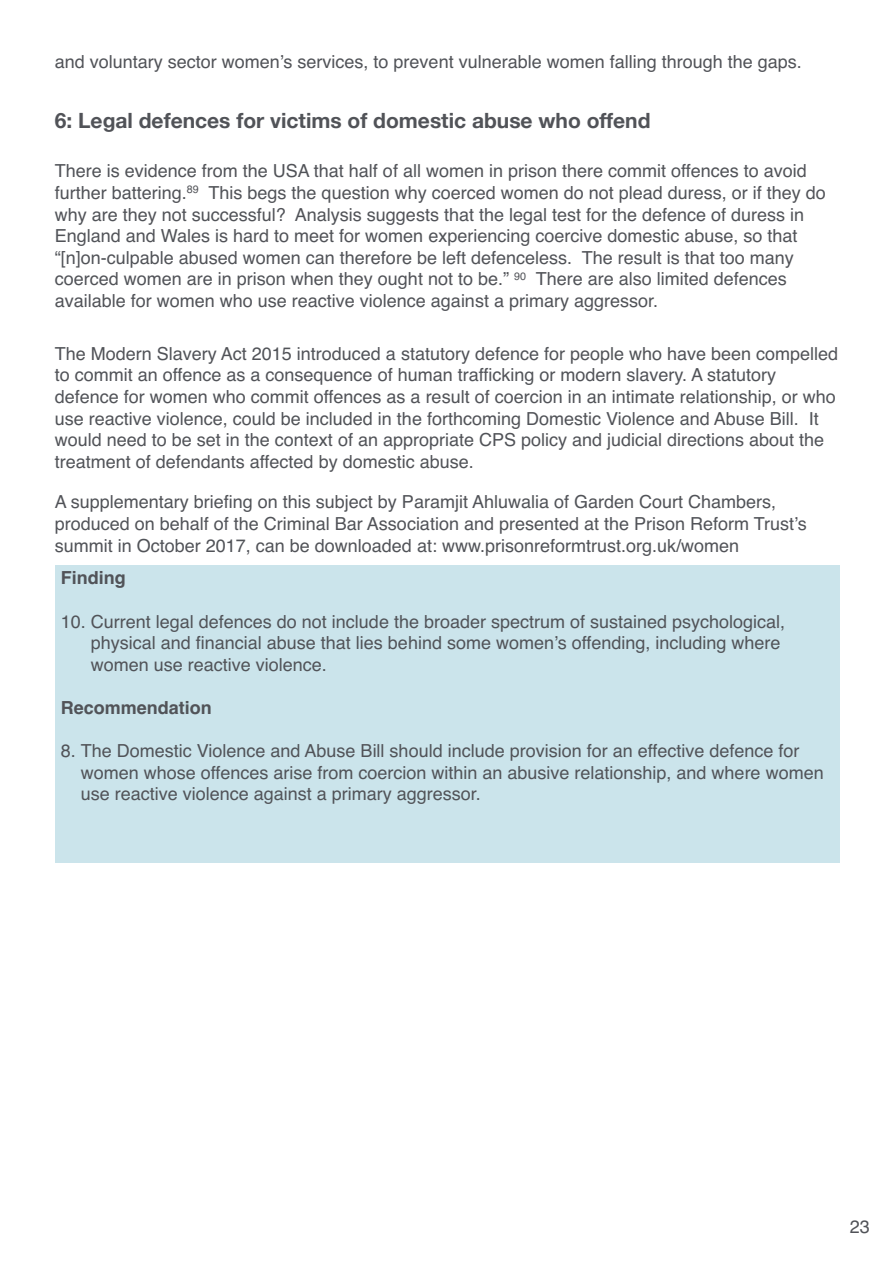
<style>
.page{position:relative;width:896px;height:1263px;background:#fff}
.page>*{position:absolute;margin:0;border:0;box-sizing:border-box;transform-origin:0 0}
.t1{font:700 21px "Helvetica Neue";color:#515358}
.t2{font:18px/21.6px "Helvetica";color:#515358}
.t3{font:700 18px "Helvetica";color:#515358}
</style>
<div class="page">
<div style="left:55px;top:565px;width:785px;height:297px;background:#cbe4eb"></div>
<p class="t2" style="left:55px;top:51px;width:749px">and voluntary sector women’s services, to prevent vulnerable women falling through the gaps.</p>
<p class="t1" style="left:55px;top:107px;width:597px">6: Legal defences for victims of domestic abuse who offend</p>
<p class="t2" style="left:55px;top:160px;width:773px">There is evidence from the USA that half of all women in prison there commit offences to avoid further battering.<sup>89</sup> This begs the question why coerced women do not plead duress, or if they do why are they not successful? Analysis suggests that the legal test for the defence of duress in England and Wales is hard to meet for women experiencing coercive domestic abuse, so that “[n]on-culpable abused women can therefore be left defenceless. The result is that too many coerced women are in prison when they ought not to be.” <sup>90</sup> There are also limited defences available for women who use reactive violence against a primary aggressor.</p>
<p class="t2" style="left:55px;top:343px;width:785px">The Modern Slavery Act 2015 introduced a statutory defence for people who have been compelled to commit an offence as a consequence of human trafficking or modern slavery. A statutory defence for women who commit offences as a result of coercion in an intimate relationship, or who use reactive violence, could be included in the forthcoming Domestic Violence and Abuse Bill. It would need to be set in the context of an appropriate CPS policy and judicial directions about the treatment of defendants affected by domestic abuse.</p>
<p class="t2" style="left:55px;top:491px;width:754px">A supplementary briefing on this subject by Paramjit Ahluwalia of Garden Court Chambers, produced on behalf of the Criminal Bar Association and presented at the Prison Reform Trust’s summit in October 2017, can be downloaded at: www.prisonreformtrust.org.uk/women</p>
<p class="t3" style="left:61px;top:568px;width:66px">Finding</p>
<p class="t2" style="left:91px;top:611px;width:696px;text-indent:-30px">10. Current legal defences do not include the broader spectrum of sustained psychological, physical and financial abuse that lies behind some women’s offending, including where women use reactive violence.</p>
<p class="t3" style="left:61px;top:697px;width:153px">Recommendation</p>
<p class="t2" style="left:81px;top:740px;width:744px;text-indent:-20px">8. The Domestic Violence and Abuse Bill should include provision for an effective defence for women whose offences arise from coercion within an abusive relationship, and where women use reactive violence against a primary aggressor.</p>
<p class="t2" style="left:850px;top:1216px;width:22px">23</p>
</div>
